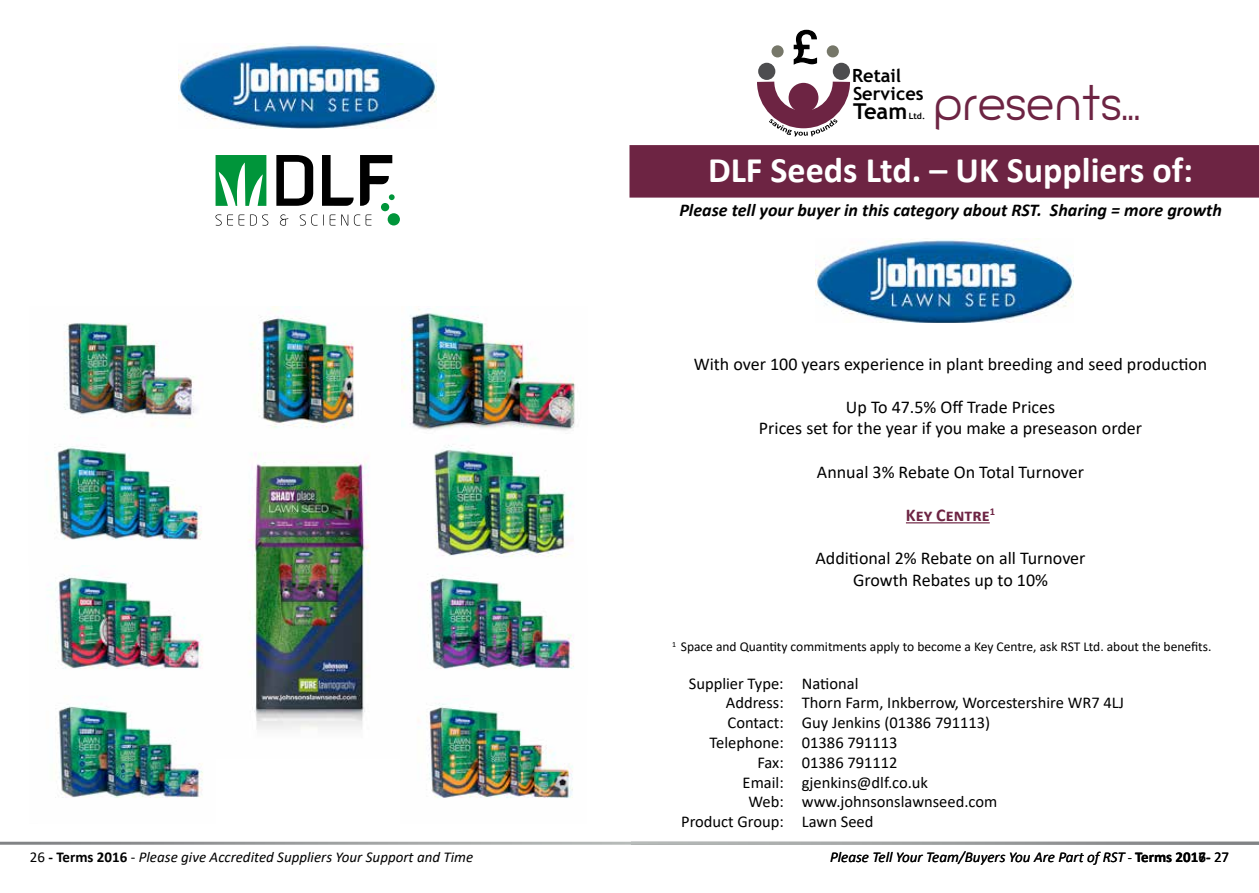
<style>
.page{position:relative;width:1259px;height:893px;background:#fff}
.page>*{position:absolute;margin:0;border:0;box-sizing:border-box;transform-origin:0 0}
.t1{font:45px "Giorgio";color:#6d2443}
.t2{font:700 36px "Calibri";color:#fff}
.t3{font:700 21.9px "Trebuchet MS";color:#000}
.t4{font:700 18.15px "Trebuchet MS";color:#000}
.t5{font:18px/21.6px "Calibri";color:#000;text-align:center}
.t6{font:italic 700 18px "Calibri";color:#000}
.t7{font:700 18px "Calibri";color:#6d2443}
.t8{font:16.5px "Calibri";color:#000}
.t9{font:italic 15px "Calibri";color:#000}
.t10{font:15px "Calibri";color:#000}
.t11{font:13.5px "Calibri";color:#000}
.t12{font:700 8.7px "Trebuchet MS";color:#000}
.s1{font-style:normal}
.s2{font-weight:700;font-style:normal}
.s3{font-size:13.5px}
.s4{font-weight:700}
</style>
<div class="page">
<div style="left:629px;top:145px;width:630px;height:53px;background:#6d2443"></div>
<svg style="left:757px;top:30px;width:93px;height:106px"></svg>
<hr style="left:906px;top:522px;width:83px;height:1px;background:#6d2443">
<img style="left:179px;top:44px;width:257px;height:84px">
<img style="left:815px;top:238px;width:258px;height:85px">
<svg style="left:215px;top:155px;width:51px;height:51px"></svg>
<div style="left:381px;top:203px;width:8px;height:8px;background:#00953a;border-radius:50%"></div>
<div style="left:388px;top:213px;width:12px;height:12px;background:#00953a;border-radius:50%"></div>
<svg style="left:276px;top:155px;width:37px;height:51px"></svg>
<svg style="left:322px;top:155px;width:31px;height:51px"></svg>
<svg style="left:360px;top:155px;width:35px;height:51px"></svg>
<svg style="left:215px;top:214px;width:18px;height:12px"></svg>
<svg style="left:239px;top:215px;width:5px;height:10px"></svg>
<svg style="left:250px;top:214px;width:18px;height:12px"></svg>
<svg style="left:300px;top:214px;width:24px;height:12px"></svg>
<svg style="left:330px;top:215px;width:5px;height:10px"></svg>
<svg style="left:341px;top:214px;width:7px;height:12px"></svg>
<svg style="left:354px;top:214px;width:17px;height:12px"></svg>
<svg style="left:280px;top:214px;width:8px;height:12px"></svg>
<img style="left:64px;top:306px;width:511px;height:125px">
<img style="left:53px;top:446px;width:150px;height:352px">
<img style="left:418px;top:445px;width:156px;height:353px">
<img style="left:249px;top:453px;width:121px;height:277px">
<p class="t9" style="left:30px;top:846px;width:445px"><span class="s1">26</span> <span class="s2">- Terms 2016</span> <span class="s1">-</span> Please give Accredited Suppliers Your Support and Time</p>
<p class="t4" style="left:852px;top:64px;width:51px">Retail</p>
<h3 class="t3" style="left:853px;top:98px;width:56px">Team</h3>
<p class="t12" style="left:908px;top:111px;width:18px">Ltd.</p>
<p class="t4" style="left:853px;top:82px;width:72px">Services</p>
<h1 class="t1" style="left:933px;top:75px;width:209px">presents...</h1>
<h2 class="t2" style="left:708px;top:145px;width:487px">DLF Seeds Ltd. – UK Suppliers of:</h2>
<p class="t6" style="left:679px;top:197px;width:544px">Please tell your buyer in this category about RST. Sharing = more growth</p>
<p class="t5" style="left:693px;top:354px;width:515px">With over 100 years experience in plant breeding and seed production</p>
<p class="t5" style="left:759px;top:397px;width:385px">Up To 47.5% Off Trade Prices<br>Prices set for the year if you make a preseason order</p>
<p class="t5" style="left:817px;top:462px;width:269px">Annual 3% Rebate On Total Turnover</p>
<p class="t7" style="left:906px;top:502px;width:91px">Key Centre<sup>1</sup></p>
<p class="t5" style="left:815px;top:548px;width:271px">Additional 2% Rebate on all Turnover<br>Growth Rebates up to 10%</p>
<p class="t11" style="left:672px;top:637px;width:541px"><sup>1</sup> Space and Quantity commitments apply to become a Key Centre, ask RST Ltd. about the benefits.</p>
<p class="t8" style="left:689px;top:672px;width:171px">Supplier Type: National</p>
<p class="t8" style="left:726px;top:691px;width:400px">Address: Thorn Farm, Inkberrow, Worcestershire WR7 4LJ</p>
<p class="t8" style="left:727px;top:711px;width:264px">Contact: Guy Jenkins (01386 791113)</p>
<p class="t8" style="left:709px;top:731px;width:189px">Telephone: 01386 791113</p>
<p class="t8" style="left:757px;top:751px;width:142px">Fax: 01386 791112</p>
<p class="t8" style="left:742px;top:771px;width:187px">Email: gjenkins@dlf.co.uk</p>
<p class="t8" style="left:748px;top:790px;width:250px">Web: www.johnsonslawnseed.com</p>
<p class="t8" style="left:681px;top:810px;width:194px">Product Group: Lawn Seed</p>
<p class="t9" style="left:830px;top:846px;width:382px">Please Tell Your Team/Buyers You Are Part of RST <span class="s3">-</span> <span class="s2">Terms 2016-</span></p>
<p class="t10" style="left:1198px;top:846px;width:32px"><span class="s4">7</span> 27</p>
</div>
